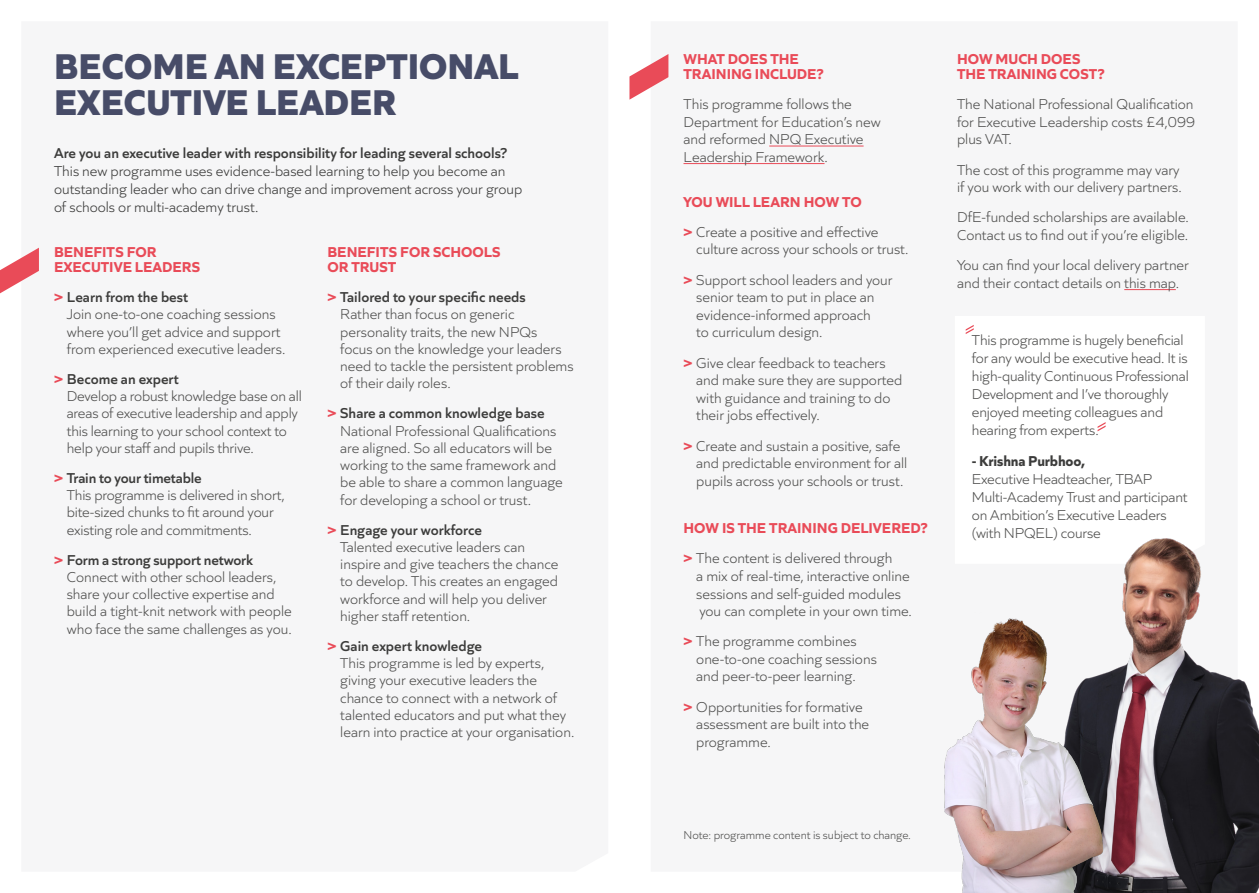
<style>
.page{position:relative;width:1259px;height:893px;background:#fff}
.page>*{position:absolute;margin:0;border:0;box-sizing:border-box;transform-origin:0 0}
.t1{font:800 37.5px/36px "Quiet Sans";color:#474c68}
.t2{font:300 15px/17.2px "Quiet Sans";color:#50504f}
.t3{font:300 15px/18px "Quiet Sans";color:#3c3c3b}
.t4{font:700 15px/15px "Quiet Sans";color:#e94b58}
.t5{font:600 15px "Quiet Sans";color:#3c3c3b}
.t6{font:700 15px "Quiet Sans";letter-spacing:-.01em;color:#3c3c3b}
.t7{font:300 12px "Quiet Sans";color:#50504f}
.s1{font-weight:700;color:#e94b58}
.s2{font-weight:600;color:#3c3c3b}
</style>
<div class="page">
<svg style="left:0;top:248px;width:39px;height:45px"></svg>
<svg style="left:629px;top:54px;width:39px;height:46px"></svg>
<hr style="left:769px;top:146px;width:94px;height:1px;background:#e94b58">
<hr style="left:683px;top:163px;width:141px;height:1px;background:#e94b58">
<hr style="left:1124px;top:289px;width:51px;height:1px;background:#e94b58">
<svg style="left:965px;top:325px;width:8px;height:9px"></svg>
<svg style="left:1097px;top:422px;width:8px;height:9px"></svg>
<img style="left:1122px;top:538px;width:137px;height:355px">
<img style="left:944px;top:610px;width:180px;height:283px">
<h1 class="t1" style="left:54px;top:44px;width:466px">BECOME AN EXCEPTIONAL<br>EXECUTIVE LEADER</h1>
<p class="t5" style="left:54px;top:142px;width:455px">Are you an executive leader with responsibility for leading several schools?</p>
<p class="t3" style="left:54px;top:161px;width:470px">This new programme uses evidence-based learning to help you become an outstanding leader who can drive change and improvement across your group of schools or multi-academy trust.</p>
<p class="t4" style="left:54px;top:243px;width:148px">BENEFITS FOR<br>EXECUTIVE LEADERS</p>
<p class="t2" style="left:67px;top:287px;width:220px;text-indent:-13px"><span class="s1">&gt;</span> <span class="s2">Learn from the best<br></span>Join one-to-one coaching sessions where you’ll get advice and support from experienced executive leaders.</p>
<p class="t2" style="left:67px;top:369px;width:237px;text-indent:-13px"><span class="s1">&gt;</span> <span class="s2">Become an expert<br></span>Develop a robust knowledge base on all areas of executive leadership and apply this learning to your school context to help your staff and pupils thrive.</p>
<p class="t2" style="left:67px;top:468px;width:220px;text-indent:-13px"><span class="s1">&gt;</span> <span class="s2">Train to your timetable<br></span>This programme is delivered in short, bite-sized chunks to fit around your existing role and commitments.</p>
<p class="t2" style="left:67px;top:550px;width:226px;text-indent:-13px"><span class="s1">&gt;</span> <span class="s2">Form a strong support network </span>Connect with other school leaders, share your collective expertise and build a tight-knit network with people who face the same challenges as you.</p>
<p class="t4" style="left:327px;top:243px;width:175px">BENEFITS FOR SCHOOLS<br>OR TRUST</p>
<p class="t2" style="left:340px;top:287px;width:235px;text-indent:-13px"><span class="s1">&gt;</span> <span class="s2">Tailored to your specific needs<br></span>Rather than focus on generic personality traits, the new NPQs focus on the knowledge your leaders need to tackle the persistent problems of their daily roles.</p>
<p class="t2" style="left:340px;top:404px;width:224px;text-indent:-13px"><span class="s1">&gt;</span> <span class="s2">Share a common knowledge base </span>National Professional Qualifications are aligned. So all educators will be working to the same framework and be able to share a common language for developing a school or trust.</p>
<p class="t2" style="left:340px;top:520px;width:220px;text-indent:-13px"><span class="s1">&gt;</span> <span class="s2">Engage your workforce<br></span>Talented executive leaders can inspire and give teachers the chance to develop. This creates an engaged workforce and will help you deliver higher staff retention.</p>
<p class="t2" style="left:340px;top:636px;width:236px;text-indent:-13px"><span class="s1">&gt;</span> <span class="s2">Gain expert knowledge<br></span>This programme is led by experts, giving your executive leaders the chance to connect with a network of talented educators and put what they learn into practice at your organisation.</p>
<p class="t4" style="left:683px;top:50px;width:142px">WHAT DOES THE<br>TRAINING INCLUDE?</p>
<p class="t2" style="left:683px;top:95px;width:199px">This programme follows the<br>Department for Education’s new and reformed NPQ Executive<br>Leadership Framework.</p>
<p class="t2" style="left:683px;top:186px;width:196px;line-height:30.3px"><span class="s1">YOU WILL LEARN HOW TO<br>&gt;</span> Create a positive and effective</p>
<p class="t2" style="left:683px;top:233px;width:227px;line-height:30.3px;text-indent:13px">culture across your schools or trust. <span class="s1">&gt;</span> Support school leaders and your</p>
<p class="t2" style="left:696px;top:288px;width:180px">senior team to put in place an evidence-informed approach to curriculum design.</p>
<p class="t2" style="left:696px;top:353px;width:208px;text-indent:-13px"><span class="s1">&gt;</span> Give clear feedback to teachers and make sure they are supported with guidance and training to do their jobs effectively.</p>
<p class="t2" style="left:696px;top:436px;width:213px;text-indent:-13px"><span class="s1">&gt;</span> Create and sustain a positive, safe and predictable environment for all pupils across your schools or trust.</p>
<p class="t2" style="left:683px;top:512px;width:246px;line-height:30.3px"><span class="s1">HOW IS THE TRAINING DELIVERED? &gt;</span> The content is delivered through</p>
<p class="t2" style="left:696px;top:566px;width:217px">a mix of real-time, interactive online sessions and self-guided modules you can complete in your own time.</p>
<p class="t2" style="left:696px;top:632px;width:182px;text-indent:-13px"><span class="s1">&gt;</span> The programme combines one-to-one coaching sessions and peer-to-peer learning.</p>
<p class="t2" style="left:696px;top:697px;width:174px;text-indent:-13px"><span class="s1">&gt;</span> Opportunities for formative assessment are built into the programme.</p>
<p class="t4" style="left:957px;top:50px;width:149px">HOW MUCH DOES<br>THE TRAINING COST?</p>
<p class="t2" style="left:957px;top:95px;width:240px;text-align:justify">The National Professional Qualification for Executive Leadership costs £4,099 plus VAT.</p>
<p class="t2" style="left:957px;top:160px;width:226px">The cost of this programme may vary if you work with our delivery partners.</p>
<p class="t2" style="left:957px;top:208px;width:233px">DfE-funded scholarships are available.<br>Contact us to find out if you’re eligible.</p>
<p class="t2" style="left:957px;top:256px;width:233px">You can find your local delivery partner and their contact details on this map.</p>
<p class="t2" style="left:972px;top:330px;width:218px;line-height:18px">This programme is hugely beneficial for any would be executive head. It is high-quality Continuous Professional Development and I’ve thoroughly enjoyed meeting colleagues and hearing from experts.</p>
<p class="t6" style="left:972px;top:449px;width:115px">- Krishna Purbhoo,</p>
<p class="t2" style="left:972px;top:469px;width:217px;line-height:18px">Executive Headteacher, TBAP<br>Multi-Academy Trust and participant on Ambition’s Executive Leaders (with NPQEL) course</p>
<p class="t7" style="left:683px;top:826px;width:229px">Note: programme content is subject to change.</p>
</div>
